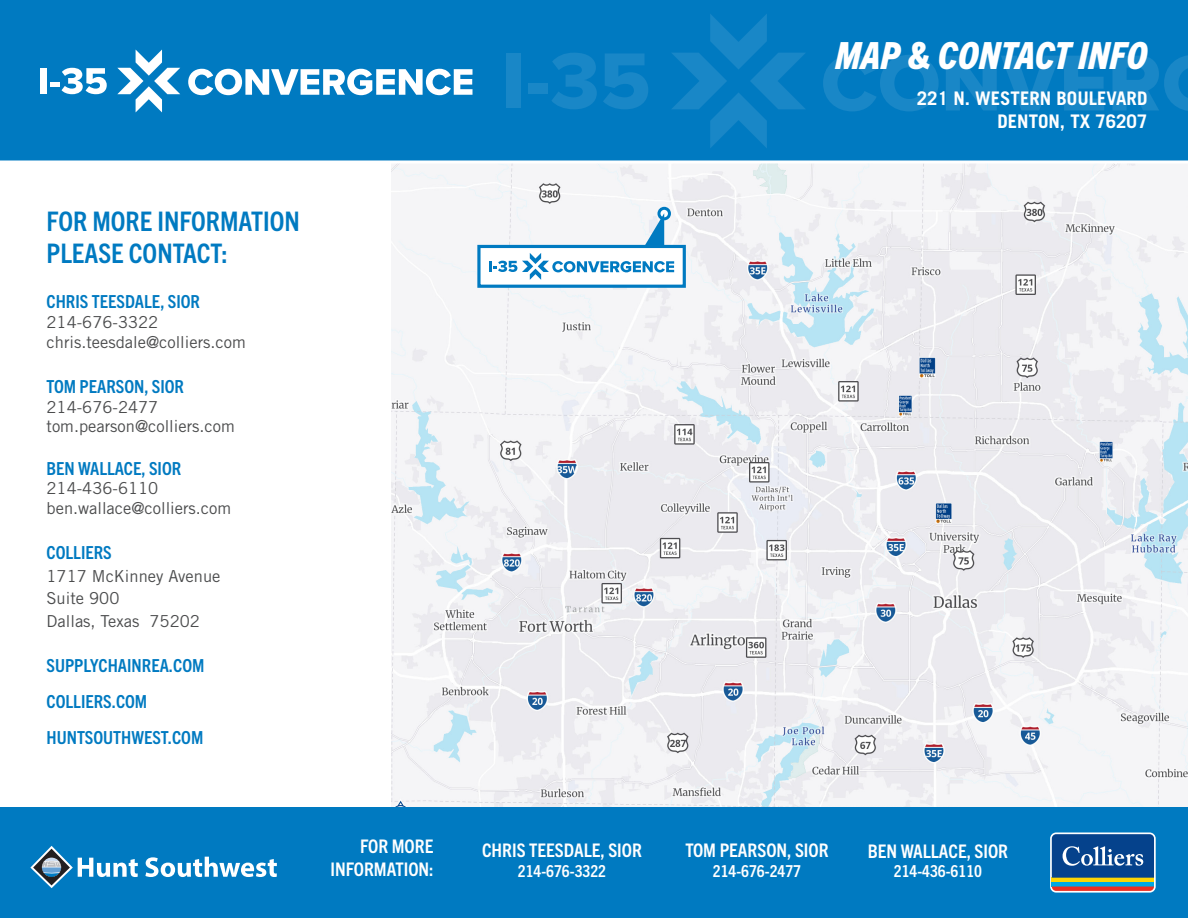
<style>
.page{position:relative;width:1188px;height:918px;background:#fff}
.page>*{position:absolute;margin:0;border:0;box-sizing:border-box;transform-origin:0 0}
.t1{font:italic 800 condensed 37.5px "Trade Gothic Next LT Pro";color:#fff}
.t2{font:700 condensed 27px "Trade Gothic Next LT Pro";color:#007ac1}
.t3{font:700 condensed 18.75px "Trade Gothic Next LT Pro";color:#fff}
.t4{font:700 18.75px "Trade Gothic LT Pro";color:#fff}
.t5{font:700 18.75px "Trade Gothic Next LT Pro";color:#fff}
.t6{font:700 condensed 18px "Trade Gothic Next LT Pro";color:#007ac1}
.t7{font:16.5px "Trade Gothic LT Pro";color:#4b4c4d}
.t8{font:700 condensed 16.5px "Trade Gothic Next LT Pro";color:#fff}
</style>
<div class="page">
<img style="left:391px;top:164px;width:797px;height:643px">
<div style="left:0;top:0;width:1188px;height:162px;background:#007ac1"></div>
<svg style="left:117px;top:50px;width:63px;height:62px"></svg>
<div style="left:40px;top:68px;width:7px;height:26px;background:#fff"></div>
<div style="left:51px;top:82px;width:9px;height:5px;background:#fff"></div>
<svg style="left:62px;top:68px;width:45px;height:26px"></svg>
<svg style="left:188px;top:69px;width:284px;height:26px"></svg>
<svg style="left:672px;top:14px;width:133px;height:134px"></svg>
<div style="left:506px;top:53px;width:14px;height:55px;background:#1987c7"></div>
<div style="left:528px;top:83px;width:20px;height:11px;background:#1987c7"></div>
<svg style="left:552px;top:53px;width:45px;height:56px"></svg>
<svg style="left:603px;top:53px;width:45px;height:56px"></svg>
<svg style="left:823px;top:55px;width:116px;height:56px"></svg>
<svg style="left:946px;top:56px;width:158px;height:54px"></svg>
<svg style="left:1112px;top:55px;width:76px;height:56px"></svg>
<svg style="left:0;top:160px;width:1188px;height:4px"></svg>
<div style="left:659px;top:208px;width:10px;height:11px;background:#fff;border-radius:50%"></div>
<div style="left:657px;top:207px;width:14px;height:13px;border:3px solid #007ac1;border-radius:50%"></div>
<div style="left:479px;top:246px;width:205px;height:40px;background:#fff"></div>
<svg style="left:489px;top:213px;width:185px;height:67px"></svg>
<div style="left:477px;top:245px;width:209px;height:43px;border:3px solid #007ac1"></div>
<div style="left:0;top:807px;width:1188px;height:111px;background:#007ac1"></div>
<svg style="left:145px;top:857px;width:132px;height:20px"></svg>
<svg style="left:30px;top:846px;width:108px;height:42px"></svg>
<svg style="left:1050px;top:832px;width:106px;height:61px"></svg>
<div style="left:1052px;top:882px;width:102px;height:5px;background:#00a8e4"></div>
<hr style="left:1052px;top:878px;width:102px;height:4px;background:#fed503">
<svg style="left:1052px;top:887px;width:102px;height:4px"></svg>
<svg style="left:1052px;top:834px;width:102px;height:44px"></svg>
<p class="t2" style="left:47px;top:203px;width:255px">FOR MORE INFORMATION</p>
<p class="t2" style="left:47px;top:235px;width:183px">PLEASE CONTACT:</p>
<p class="t6" style="left:47px;top:289px;width:155px">CHRIS TEESDALE, SIOR</p>
<p class="t7" style="left:47px;top:312px;width:113px">214-676-3322</p>
<p class="t7" style="left:47px;top:332px;width:201px">chris.teesdale@colliers.com</p>
<p class="t6" style="left:47px;top:374px;width:139px">TOM PEARSON, SIOR</p>
<p class="t7" style="left:47px;top:397px;width:113px">214-676-2477</p>
<p class="t7" style="left:47px;top:417px;width:190px">tom.pearson@colliers.com</p>
<p class="t6" style="left:47px;top:456px;width:136px">BEN WALLACE, SIOR</p>
<p class="t7" style="left:47px;top:479px;width:113px">214-436-6110</p>
<p class="t7" style="left:47px;top:498px;width:186px">ben.wallace@colliers.com</p>
<p class="t6" style="left:47px;top:540px;width:67px">COLLIERS</p>
<p class="t7" style="left:47px;top:566px;width:175px">1717 McKinney Avenue</p>
<p class="t7" style="left:47px;top:588px;width:74px">Suite 900</p>
<p class="t7" style="left:47px;top:611px;width:155px">Dallas, Texas 75202</p>
<p class="t6" style="left:47px;top:653px;width:159px">SUPPLYCHAINREA.COM</p>
<p class="t6" style="left:47px;top:689px;width:102px">COLLIERS.COM</p>
<p class="t6" style="left:47px;top:725px;width:158px">HUNTSOUTHWEST.COM</p>
<p class="t3" style="left:360px;top:834px;width:75px">FOR MORE</p>
<p class="t3" style="left:330px;top:856px;width:105px">INFORMATION:</p>
<p class="t1" style="left:835px;top:30px;width:314px">MAP &amp; CONTACT INFO</p>
<p class="t4" style="left:917px;top:87px;width:232px">221 N. WESTERN BOULEVARD</p>
<p class="t4" style="left:997px;top:110px;width:152px">DENTON, TX 76207</p>
<p class="t3" style="left:482px;top:837px;width:161px">CHRIS TEESDALE, SIOR</p>
<p class="t8" style="left:518px;top:860px;width:90px">214-676-3322</p>
<p class="t3" style="left:685px;top:837px;width:145px">TOM PEARSON, SIOR</p>
<p class="t8" style="left:713px;top:860px;width:90px">214-676-2477</p>
<p class="t5" style="left:697px;top:840px;width:94px">FOR MORE</p>
<p class="t5" style="left:660px;top:863px;width:132px">INFORMATION:</p>
<p class="t3" style="left:868px;top:838px;width:142px">BEN WALLACE, SIOR</p>
<p class="t8" style="left:894px;top:860px;width:90px">214-436-6110</p>
</div>
